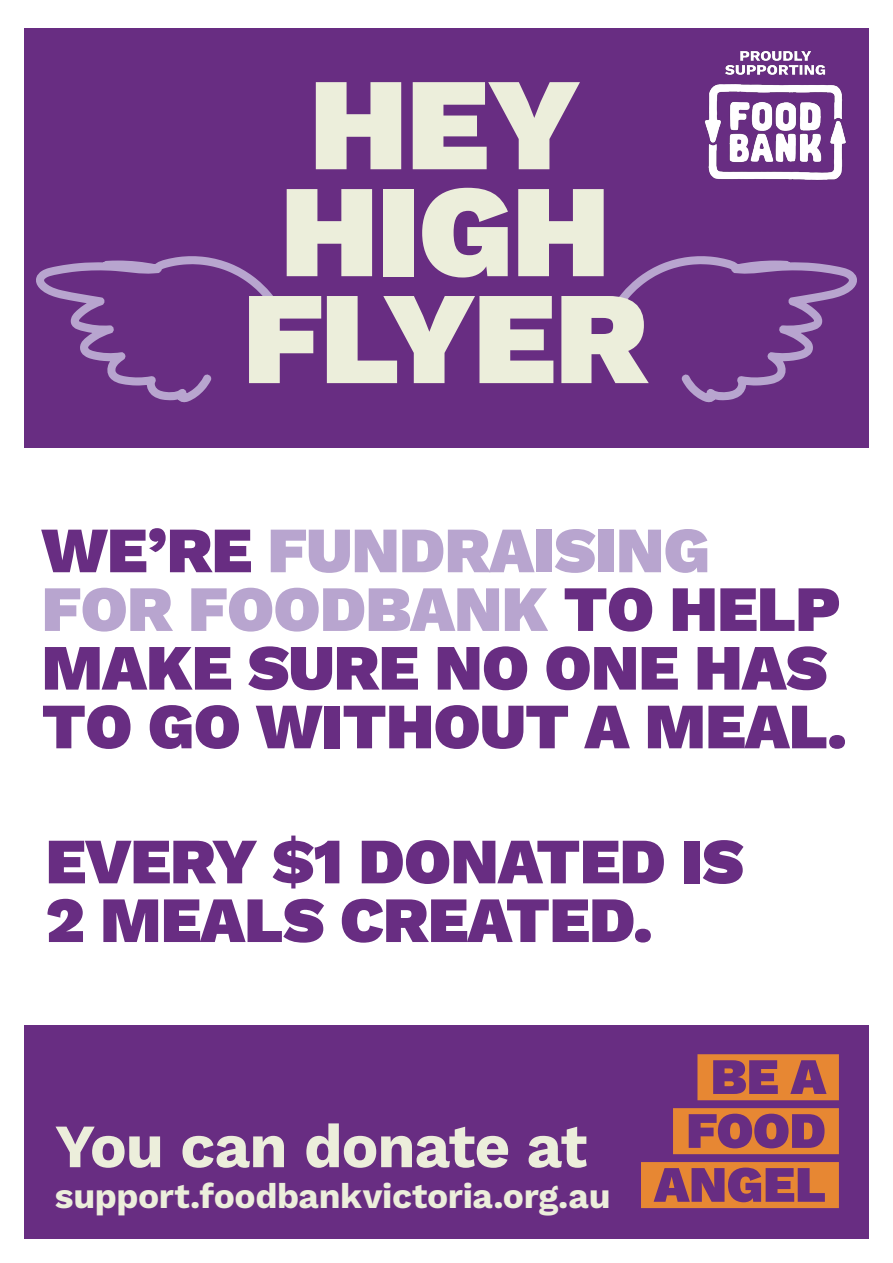
<style>
.page{position:relative;width:893px;height:1263px;background:#fff}
.page>*{position:absolute;margin:0;border:0;box-sizing:border-box;transform-origin:0 0}
.t1{font:900 132px/106.9px "Work Sans";letter-spacing:-.015em;color:#eceedb;text-align:center}
.t2{font:900 64.5px/58.7px "Work Sans";letter-spacing:-.01em;color:#682d82}
.t3{font:700 61.5px "Work Sans";letter-spacing:-.02em;color:#eceedb}
.t4{font:900 51px "Work Sans";letter-spacing:-.01em;color:#682d82}
.t5{font:700 35.25px "Work Sans";letter-spacing:-.015em;color:#eceedb}
.s1{color:#b8a5cf}
</style>
<div class="page">
<div style="left:24px;top:28px;width:845px;height:419px;background:#682d82"></div>
<div style="left:24px;top:1025px;width:845px;height:213px;background:#682d82"></div>
<img style="left:704px;top:51px;width:142px;height:129px">
<svg style="left:36px;top:256px;width:242px;height:147px"></svg>
<svg style="left:615px;top:256px;width:242px;height:147px"></svg>
<div style="left:697px;top:1054px;width:142px;height:46px;background:#e78733"></div>
<div style="left:673px;top:1108px;width:166px;height:46px;background:#e78733"></div>
<div style="left:641px;top:1162px;width:198px;height:46px;background:#e78733"></div>
<div style="left:274px;top:303px;width:353px;height:46px;background:#682d82"></div>
<p class="t1" style="left:242px;top:78px;width:407px">HEY<br>HIGH<br>FLYER</p>
<p class="t2" style="left:42px;top:524px;width:807px">WE’RE <span class="s1">FUNDRAISING<br>FOR FOODBANK</span> TO HELP<br>MAKE SURE NO ONE HAS<br>TO GO WITHOUT A MEAL.</p>
<p class="t2" style="left:46px;top:836px;width:700px">EVERY $1 DONATED IS<br>2 MEALS CREATED.</p>
<p class="t3" style="left:55px;top:1110px;width:534px">You can donate at</p>
<p class="t5" style="left:55px;top:1175px;width:557px">support.foodbankvictoria.org.au</p>
<p class="t4" style="left:711px;top:1047px;width:117px">BE A</p>
<p class="t4" style="left:686px;top:1101px;width:141px">FOOD</p>
<p class="t4" style="left:654px;top:1155px;width:173px">ANGEL</p>
</div>
